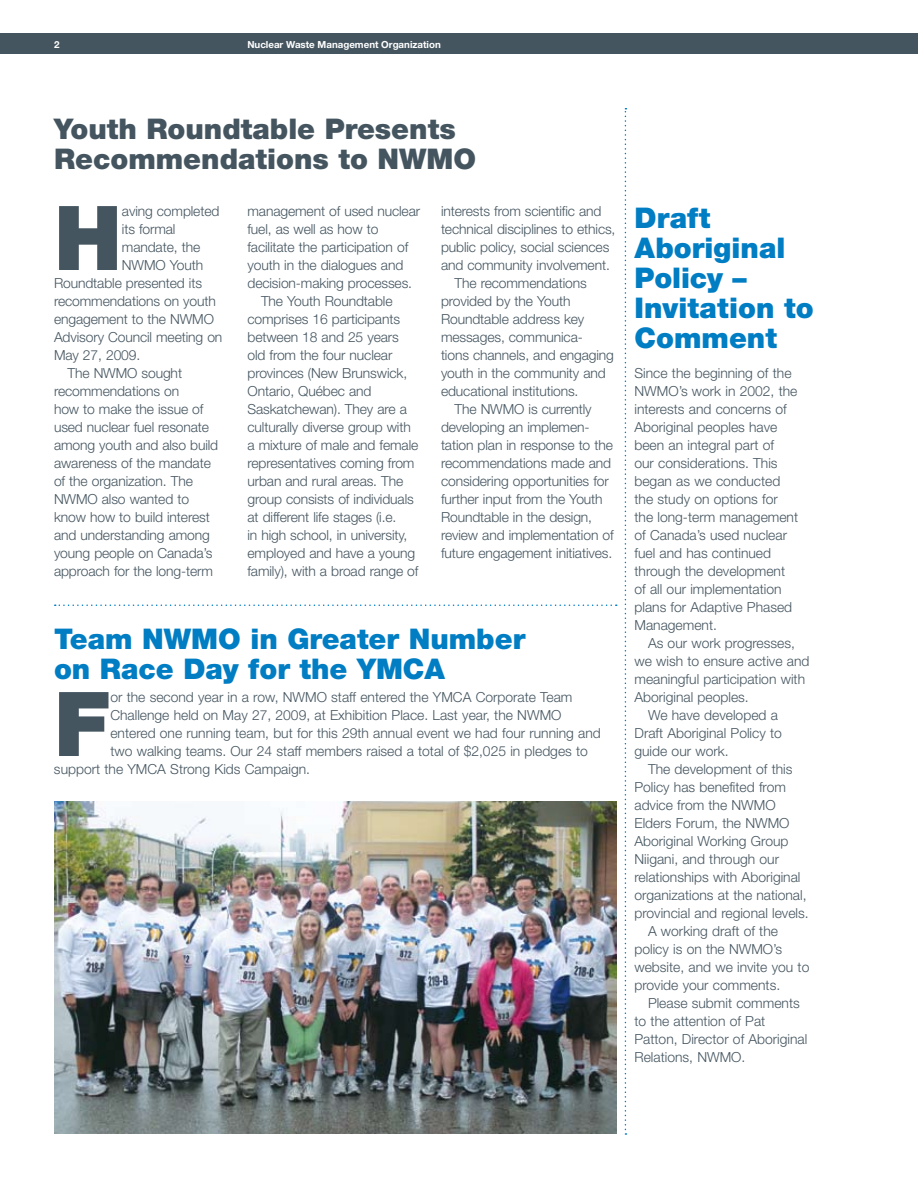
<style>
.page{position:relative;width:918px;height:1188px;background:#fff}
.page>*{position:absolute;margin:0;border:0;box-sizing:border-box;transform-origin:0 0}
.t1{font:900 89.55px "Helvetica Neue";color:#455560}
.t2{font:900 28.5px/30px "Helvetica Neue";color:#007dc3}
.t3{font:900 28.5px/30px "Helvetica Neue";color:#455560}
.t4{font:300 13.8px/18px "Helvetica Neue";letter-spacing:-.01em;color:#455560}
.t5{font:700 9.75px "Helvetica Neue";color:#fff}
</style>
<div class="page">
<div style="left:0;top:34px;width:918px;height:20px;background:#455560"></div>
<svg style="left:625px;top:108px;width:1px;height:1027px"></svg>
<svg style="left:55px;top:604px;width:562px;height:2px"></svg>
<img style="left:54px;top:801px;width:562px;height:333px">
<p class="t5" style="left:54px;top:38px;width:7px">2</p>
<p class="t5" style="left:247px;top:38px;width:195px">Nuclear Waste Management Organization</p>
<h2 class="t3" style="left:54px;top:114px;width:424px">Youth Roundtable Presents<br>Recommendations to NWMO</h2>
<h1 class="t1" style="left:54px;top:185px;width:69px">H</h1>
<p class="t4" style="left:122px;top:202px;width:99px">aving completed</p>
<p class="t4" style="left:122px;top:220px;width:55px">its formal</p>
<p class="t4" style="left:122px;top:238px;width:80px">mandate, the</p>
<p class="t4" style="left:122px;top:256px;width:83px">NWMO Youth</p>
<p class="t4" style="left:54px;top:274px;width:150px">Roundtable presented its</p>
<p class="t4" style="left:54px;top:292px;width:163px">recommendations on youth</p>
<p class="t4" style="left:54px;top:310px;width:161px">engagement to the NWMO</p>
<p class="t4" style="left:54px;top:328px;width:170px">Advisory Council meeting on</p>
<p class="t4" style="left:54px;top:346px;width:88px">May 27, 2009.</p>
<p class="t4" style="left:68px;top:364px;width:116px">The NWMO sought</p>
<p class="t4" style="left:54px;top:382px;width:127px">recommendations on</p>
<p class="t4" style="left:54px;top:400px;width:151px">how to make the issue of</p>
<p class="t4" style="left:54px;top:418px;width:157px">used nuclear fuel resonate</p>
<p class="t4" style="left:54px;top:436px;width:166px">among youth and also build</p>
<p class="t4" style="left:54px;top:454px;width:158px">awareness of the mandate</p>
<p class="t4" style="left:54px;top:472px;width:140px">of the organization. The</p>
<p class="t4" style="left:54px;top:490px;width:137px">NWMO also wanted to</p>
<p class="t4" style="left:54px;top:508px;width:157px">know how to build interest</p>
<p class="t4" style="left:54px;top:526px;width:157px">and understanding among</p>
<p class="t4" style="left:54px;top:544px;width:160px">young people on Canada’s</p>
<p class="t4" style="left:54px;top:562px;width:161px">approach for the long-term</p>
<p class="t4" style="left:248px;top:202px;width:174px">management of used nuclear</p>
<p class="t4" style="left:248px;top:220px;width:133px">fuel, as well as how to</p>
<p class="t4" style="left:248px;top:238px;width:162px">facilitate the participation of</p>
<p class="t4" style="left:248px;top:256px;width:157px">youth in the dialogues and</p>
<p class="t4" style="left:248px;top:274px;width:166px">decision-making processes.</p>
<p class="t4" style="left:261px;top:292px;width:133px">The Youth Roundtable</p>
<p class="t4" style="left:248px;top:310px;width:154px">comprises 16 participants</p>
<p class="t4" style="left:248px;top:328px;width:153px">between 18 and 25 years</p>
<p class="t4" style="left:248px;top:346px;width:146px">old from the four nuclear</p>
<p class="t4" style="left:248px;top:364px;width:161px">provinces (New Brunswick,</p>
<p class="t4" style="left:248px;top:382px;width:125px">Ontario, Québec and</p>
<p class="t4" style="left:248px;top:400px;width:161px">Saskatchewan). They are a</p>
<p class="t4" style="left:248px;top:418px;width:165px">culturally diverse group with</p>
<p class="t4" style="left:248px;top:436px;width:172px">a mixture of male and female</p>
<p class="t4" style="left:248px;top:454px;width:169px">representatives coming from</p>
<p class="t4" style="left:248px;top:472px;width:157px">urban and rural areas. The</p>
<p class="t4" style="left:248px;top:490px;width:168px">group consists of individuals</p>
<p class="t4" style="left:248px;top:508px;width:150px">at different life stages (i.e.</p>
<p class="t4" style="left:248px;top:526px;width:161px">in high school, in university,</p>
<p class="t4" style="left:248px;top:544px;width:169px">employed and have a young</p>
<p class="t4" style="left:248px;top:562px;width:172px">family), with a broad range of</p>
<p class="t4" style="left:441px;top:202px;width:162px">interests from scientific and</p>
<p class="t4" style="left:441px;top:220px;width:176px">technical disciplines to ethics,</p>
<p class="t4" style="left:441px;top:238px;width:170px">public policy, social sciences</p>
<p class="t4" style="left:441px;top:256px;width:170px">and community involvement.</p>
<p class="t4" style="left:455px;top:274px;width:134px">The recommendations</p>
<p class="t4" style="left:441px;top:292px;width:131px">provided by the Youth</p>
<p class="t4" style="left:441px;top:310px;width:145px">Roundtable address key</p>
<p class="t4" style="left:441px;top:328px;width:143px">messages, communica-</p>
<p class="t4" style="left:441px;top:346px;width:174px">tions channels, and engaging</p>
<p class="t4" style="left:441px;top:364px;width:166px">youth in the community and</p>
<p class="t4" style="left:441px;top:382px;width:139px">educational institutions.</p>
<p class="t4" style="left:455px;top:400px;width:139px">The NWMO is currently</p>
<p class="t4" style="left:441px;top:418px;width:150px">developing an implemen-</p>
<p class="t4" style="left:441px;top:436px;width:173px">tation plan in response to the</p>
<p class="t4" style="left:441px;top:454px;width:172px">recommendations made and</p>
<p class="t4" style="left:441px;top:472px;width:169px">considering opportunities for</p>
<p class="t4" style="left:441px;top:490px;width:163px">further input from the Youth</p>
<p class="t4" style="left:441px;top:508px;width:153px">Roundtable in the design,</p>
<p class="t4" style="left:441px;top:526px;width:174px">review and implementation of</p>
<p class="t4" style="left:441px;top:544px;width:173px">future engagement initiatives.</p>
<h2 class="t2" style="left:54px;top:624px;width:473px">Team NWMO in Greater Number on Race Day for the YMCA</h2>
<h1 class="t1" style="left:54px;top:671px;width:58px">F</h1>
<p class="t4" style="left:110px;top:688px;width:464px">or the second year in a row, NWMO staff entered the YMCA Corporate Team</p>
<p class="t4" style="left:110px;top:706px;width:453px">Challenge held on May 27, 2009, at Exhibition Place. Last year, the NWMO</p>
<p class="t4" style="left:110px;top:724px;width:492px">entered one running team, but for this 29th annual event we had four running and</p>
<p class="t4" style="left:110px;top:742px;width:479px">two walking teams. Our 24 staff members raised a total of $2,025 in pledges to</p>
<p class="t4" style="left:54px;top:760px;width:258px">support the YMCA Strong Kids Campaign.</p>
<h2 class="t2" style="left:634px;top:203px;width:181px">Draft<br>Aboriginal<br>Policy –<br>Invitation to<br>Comment</h2>
<p class="t4" style="left:634px;top:364px;width:165px">Since the beginning of the<br>NWMO’s work in 2002, the interests and concerns of<br>Aboriginal peoples have been an integral part of<br>our considerations. This began as we conducted the study on options for the long-term management of Canada’s used nuclear fuel and has continued through the development of all our implementation plans for Adaptive Phased<br>Management.</p>
<p class="t4" style="left:648px;top:634px;width:148px">As our work progresses,</p>
<p class="t4" style="left:634px;top:652px;width:176px">we wish to ensure active and</p>
<p class="t4" style="left:634px;top:670px;width:172px">meaningful participation with</p>
<p class="t4" style="left:634px;top:688px;width:116px">Aboriginal peoples.</p>
<p class="t4" style="left:648px;top:706px;width:131px">We have developed a</p>
<p class="t4" style="left:634px;top:724px;width:149px">Draft Aboriginal Policy to</p>
<p class="t4" style="left:634px;top:742px;width:96px">guide our work.</p>
<p class="t4" style="left:648px;top:760px;width:146px">The development of this</p>
<p class="t4" style="left:634px;top:778px;width:153px">Policy has benefited from</p>
<p class="t4" style="left:634px;top:796px;width:143px">advice from the NWMO</p>
<p class="t4" style="left:634px;top:814px;width:157px">Elders Forum, the NWMO</p>
<p class="t4" style="left:634px;top:832px;width:155px">Aboriginal Working Group</p>
<p class="t4" style="left:634px;top:850px;width:146px">Niigani, and through our</p>
<p class="t4" style="left:634px;top:868px;width:168px">relationships with Aboriginal</p>
<p class="t4" style="left:634px;top:886px;width:174px">organizations at the national,</p>
<p class="t4" style="left:634px;top:904px;width:176px">provincial and regional levels.</p>
<p class="t4" style="left:648px;top:922px;width:132px">A working draft of the</p>
<p class="t4" style="left:634px;top:940px;width:149px">policy is on the NWMO’s</p>
<p class="t4" style="left:634px;top:958px;width:176px">website, and we invite you to</p>
<p class="t4" style="left:634px;top:976px;width:147px">provide your comments.</p>
<p class="t4" style="left:648px;top:994px;width:153px">Please submit comments</p>
<p class="t4" style="left:634px;top:1012px;width:132px">to the attention of Pat</p>
<p class="t4" style="left:634px;top:1030px;width:174px">Patton, Director of Aboriginal</p>
<p class="t4" style="left:634px;top:1048px;width:112px">Relations, NWMO.</p>
</div>
